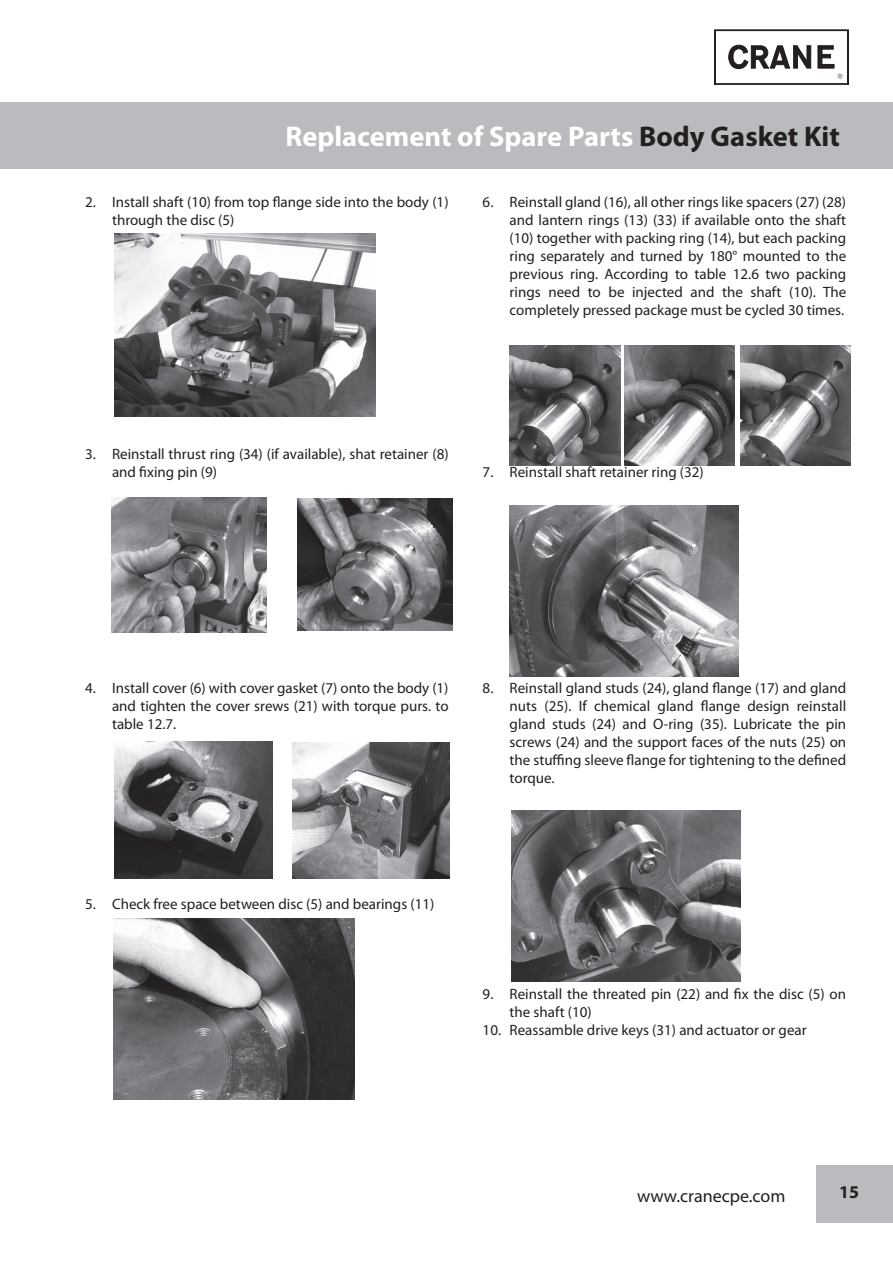
<style>
.page{position:relative;width:893px;height:1263px;background:#fff}
.page>*{position:absolute;margin:0;border:0;box-sizing:border-box;transform-origin:0 0}
.t1{font:700 28.5px "Myriad Pro";color:#fff}
.t2{font:18px "Myriad Pro";color:#231f20}
.t3{font:700 18px "Myriad Pro";color:#231f20}
.t4{font:15px/18px "Myriad Pro";color:#231f20}
.s1{color:#231f20}
</style>
<div class="page">
<div style="left:0;top:102px;width:893px;height:66px;background:#babbbe"></div>
<div style="left:816px;top:1165px;width:77px;height:57px;background:#babbbe"></div>
<div style="left:715px;top:30px;width:133px;height:54px;border:1px solid #231f20"></div>
<svg style="left:728px;top:30px;width:114px;height:48px"></svg>
<img style="left:115px;top:233px;width:260px;height:183px">
<img style="left:111px;top:497px;width:156px;height:135px">
<img style="left:115px;top:741px;width:157px;height:137px">
<img style="left:292px;top:742px;width:158px;height:136px">
<img style="left:113px;top:918px;width:242px;height:181px">
<img style="left:509px;top:346px;width:111px;height:119px">
<img style="left:624px;top:346px;width:111px;height:119px">
<img style="left:740px;top:346px;width:111px;height:119px">
<img style="left:510px;top:505px;width:229px;height:172px">
<img style="left:511px;top:810px;width:229px;height:172px">
<img style="left:298px;top:498px;width:154px;height:133px">
<h1 class="t1" style="left:285px;top:120px;width:556px">Replacement of Spare Parts <span class="s1">Body Gasket Kit</span></h1>
<p class="t4" style="left:112px;top:193px;width:338px;text-indent:-27px">2. Install shaft (10) from top flange side into the body (1) through the disc (5)</p>
<p class="t4" style="left:510px;top:193px;width:338px;text-align:justify;text-indent:-27px">6. Reinstall gland (16), all other rings like spacers (27) (28) and lantern rings (13) (33) if available onto the shaft (10) together with packing ring (14), but each packing ring separately and turned by 180° mounted to the previous ring. According to table 12.6 two packing rings need to be injected and the shaft (10). The completely pressed package must be cycled 30 times.</p>
<p class="t4" style="left:112px;top:445px;width:338px;text-indent:-27px">3. Reinstall thrust ring (34) (if available), shat retainer (8) and fixing pin (9)</p>
<p class="t4" style="left:483px;top:463px;width:223px">7. Reinstall shaft retainer ring (32)</p>
<p class="t4" style="left:112px;top:679px;width:338px;text-align:justify;text-indent:-27px">4. Install cover (6) with cover gasket (7) onto the body (1) and tighten the cover srews (21) with torque purs. to table 12.7.</p>
<p class="t4" style="left:510px;top:679px;width:338px;text-align:justify;text-indent:-27px">8. Reinstall gland studs (24), gland flange (17) and gland nuts (25). If chemical gland flange design reinstall gland studs (24) and O-ring (35). Lubricate the pin screws (24) and the support faces of the nuts (25) on the stuffing sleeve flange for tightening to the defined torque.</p>
<p class="t4" style="left:85px;top:895px;width:351px">5. Check free space between disc (5) and bearings (11)</p>
<p class="t4" style="left:510px;top:985px;width:338px;text-indent:-27px">9. Reinstall the threated pin (22) and fix the disc (5) on the shaft (10)</p>
<p class="t4" style="left:483px;top:1021px;width:325px">10. Reassamble drive keys (31) and actuator or gear</p>
<p class="t2" style="left:637px;top:1186px;width:150px">www.cranecpe.com</p>
<p class="t3" style="left:839px;top:1182px;width:21px">15</p>
</div>
